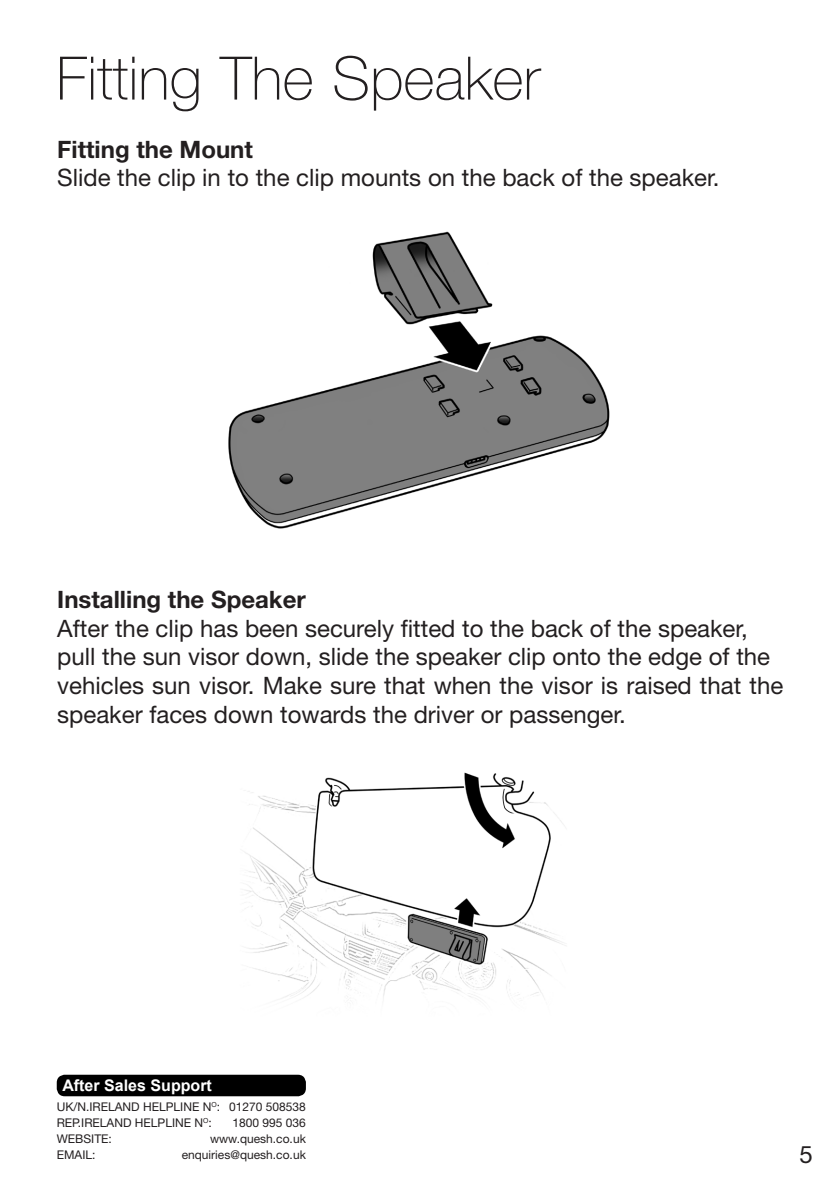
<style>
.page{position:relative;width:840px;height:1191px;background:#fff}
.page>*{position:absolute;margin:0;border:0;box-sizing:border-box;transform-origin:0 0}
.t1{font:100 60px "Helvetica Neue LT Std";color:#231f20}
.t2{font:24px/28.8px "Helvetica Neue LT Std";color:#231f20}
.t3{font:700 24px "Helvetica Neue LT Std";color:#231f20}
.t4{font:700 16px "Arial";color:#fff}
.t5{font:12px/16px "Helvetica Neue LT Std";color:#231f20}
</style>
<div class="page">
<div style="left:57px;top:1074px;width:249px;height:22px;background:#000;border-radius:8px"></div>
<img style="left:228px;top:231px;width:382px;height:298px">
<img style="left:245px;top:772px;width:321px;height:227px">
<h1 class="t1" style="left:56px;top:44px;width:485px">Fitting The Speaker</h1>
<p class="t3" style="left:57px;top:134px;width:197px">Fitting the Mount</p>
<p class="t2" style="left:57px;top:163px;width:663px">Slide the clip in to the clip mounts on the back of the speaker.</p>
<p class="t3" style="left:57px;top:584px;width:250px">Installing the Speaker</p>
<p class="t2" style="left:57px;top:613px;width:727px">After the clip has been securely fitted to the back of the speaker, pull the sun visor down, slide the speaker clip onto the edge of the vehicles sun visor. Make sure that when the visor is raised that the speaker faces down towards the driver or passenger.</p>
<p class="t4" style="left:62px;top:1075px;width:151px">After Sales Support</p>
<p class="t5" style="left:57px;top:1098px;width:165px">UK/N.IRELAND HELPLINE N<sup>O</sup>:<br>REP.IRELAND HELPLINE N<sup>O</sup>:<br>WEBSITE:<br>EMAIL:</p>
<p class="t5" style="left:181px;top:1098px;width:126px;text-align:right">01270 508538<br>1800 995 036 www.quesh.co.uk enquiries@quesh.co.uk</p>
<p class="t2" style="left:799px;top:1139px;width:15px">5</p>
</div>
